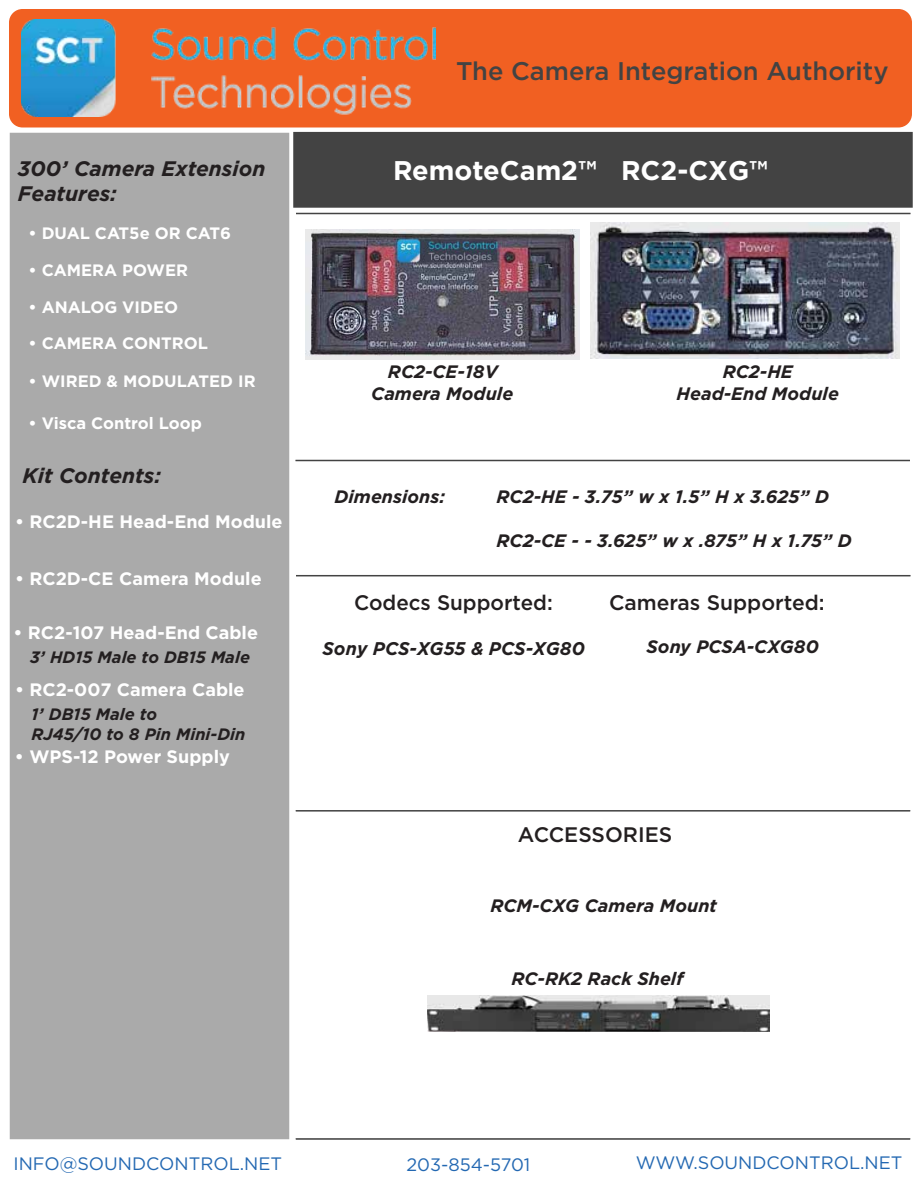
<style>
.page{position:relative;width:918px;height:1188px;background:#fff}
.page>*{position:absolute;margin:0;border:0;box-sizing:border-box;transform-origin:0 0}
.t1{font:700 27px "Gotham";color:#fff}
.t2{font:500 25.5px "Gotham";color:#434343}
.t3{font:500 21px "Gotham";color:#231f20}
.t4{font:italic 700 21px "Gotham";color:#231f20}
.t5{font:italic 700 18.3px "Gotham";color:#231f20}
.t6{font:italic 700 18px/21.6px "Gotham";color:#231f20;text-align:center}
.t7{font:700 18px "Gotham";color:#fff}
.t8{font:18px "Gotham";color:#2368b2}
.t9{font:700 16.5px "Gotham";color:#fff}
.t10{font:italic 700 16.5px/19.8px "Gotham";color:#231f20}
</style>
<div class="page">
<div style="left:294px;top:133px;width:618px;height:74px;background:#434343"></div>
<div style="left:293px;top:132px;width:620px;height:76px;border:2px solid #434343"></div>
<div style="left:9px;top:9px;width:903px;height:119px;background:#f16022;border-radius:14px"></div>
<div style="left:10px;top:133px;width:279px;height:1006px;background:#aaa"></div>
<img style="left:428px;top:995px;width:341px;height:36px">
<hr style="left:296px;top:460px;width:614px;height:1px;background:#434343">
<hr style="left:296px;top:213px;width:614px;height:1px;background:#434343">
<hr style="left:296px;top:575px;width:615px;height:1px;background:#434343">
<hr style="left:296px;top:810px;width:614px;height:2px;background:#434343">
<hr style="left:296px;top:1138px;width:614px;height:2px;background:#434343">
<img style="left:21px;top:20px;width:414px;height:97px">
<img style="left:305px;top:230px;width:275px;height:130px">
<img style="left:590px;top:222px;width:310px;height:137px">
<h2 class="t2" style="left:456px;top:56px;width:434px">The Camera Integration Authority</h2>
<p class="t4" style="left:18px;top:156px;width:249px">300’ Camera Extension</p>
<h1 class="t1" style="left:393px;top:154px;width:376px">RemoteCam2™ RC2-CXG™</h1>
<p class="t4" style="left:18px;top:181px;width:100px">Features:</p>
<p class="t9" style="left:29px;top:223px;width:204px">• DUAL CAT5e OR CAT6</p>
<p class="t9" style="left:29px;top:260px;width:161px">• CAMERA POWER</p>
<p class="t9" style="left:29px;top:297px;width:151px">• ANALOG VIDEO</p>
<p class="t9" style="left:29px;top:334px;width:181px">• CAMERA CONTROL</p>
<p class="t9" style="left:29px;top:371px;width:229px">• WIRED &amp; MODULATED IR</p>
<p class="t9" style="left:29px;top:413px;width:175px">• Visca Control Loop</p>
<p class="t4" style="left:22px;top:463px;width:140px">Kit Contents:</p>
<p class="t7" style="left:15px;top:511px;width:269px">• RC2D-HE Head-End Module</p>
<p class="t7" style="left:15px;top:568px;width:248px">• RC2D-CE Camera Module</p>
<p class="t7" style="left:14px;top:622px;width:246px">• RC2-107 Head-End Cable</p>
<p class="t10" style="left:30px;top:647px;width:222px">3’ HD15 Male to DB15 Male</p>
<p class="t7" style="left:15px;top:679px;width:231px">• RC2-007 Camera Cable</p>
<p class="t10" style="left:32px;top:704px;width:215px">1’ DB15 Male to<br>RJ45/10 to 8 Pin Mini-Din</p>
<p class="t7" style="left:15px;top:746px;width:216px">• WPS-12 Power Supply</p>
<p class="t6" style="left:371px;top:361px;width:143px">RC2-CE-18V<br>Camera Module</p>
<p class="t6" style="left:677px;top:361px;width:164px">RC2-HE<br>Head-End Module</p>
<p class="t6" style="left:335px;top:486px;width:112px">Dimensions:</p>
<p class="t6" style="left:497px;top:486px;width:334px">RC2-HE - 3.75” w x 1.5” H x 3.625” D</p>
<p class="t6" style="left:497px;top:529px;width:357px">RC2-CE - - 3.625” w x .875” H x 1.75” D</p>
<p class="t3" style="left:354px;top:590px;width:200px">Codecs Supported:</p>
<p class="t5" style="left:322px;top:638px;width:264px">Sony PCS-XG55 &amp; PCS-XG80</p>
<p class="t3" style="left:609px;top:590px;width:217px">Cameras Supported:</p>
<p class="t6" style="left:646px;top:636px;width:174px">Sony PCSA-CXG80</p>
<p class="t3" style="left:518px;top:822px;width:156px">ACCESSORIES</p>
<p class="t6" style="left:490px;top:894px;width:228px">RCM-CXG Camera Mount</p>
<p class="t6" style="left:511px;top:968px;width:174px">RC-RK2 Rack Shelf</p>
<p class="t8" style="left:13px;top:1152px;width:270px">INFO@SOUNDCONTROL.NET</p>
<p class="t8" style="left:407px;top:1153px;width:125px">203-854-5701</p>
<p class="t8" style="left:636px;top:1151px;width:268px">WWW.SOUNDCONTROL.NET</p>
</div>
